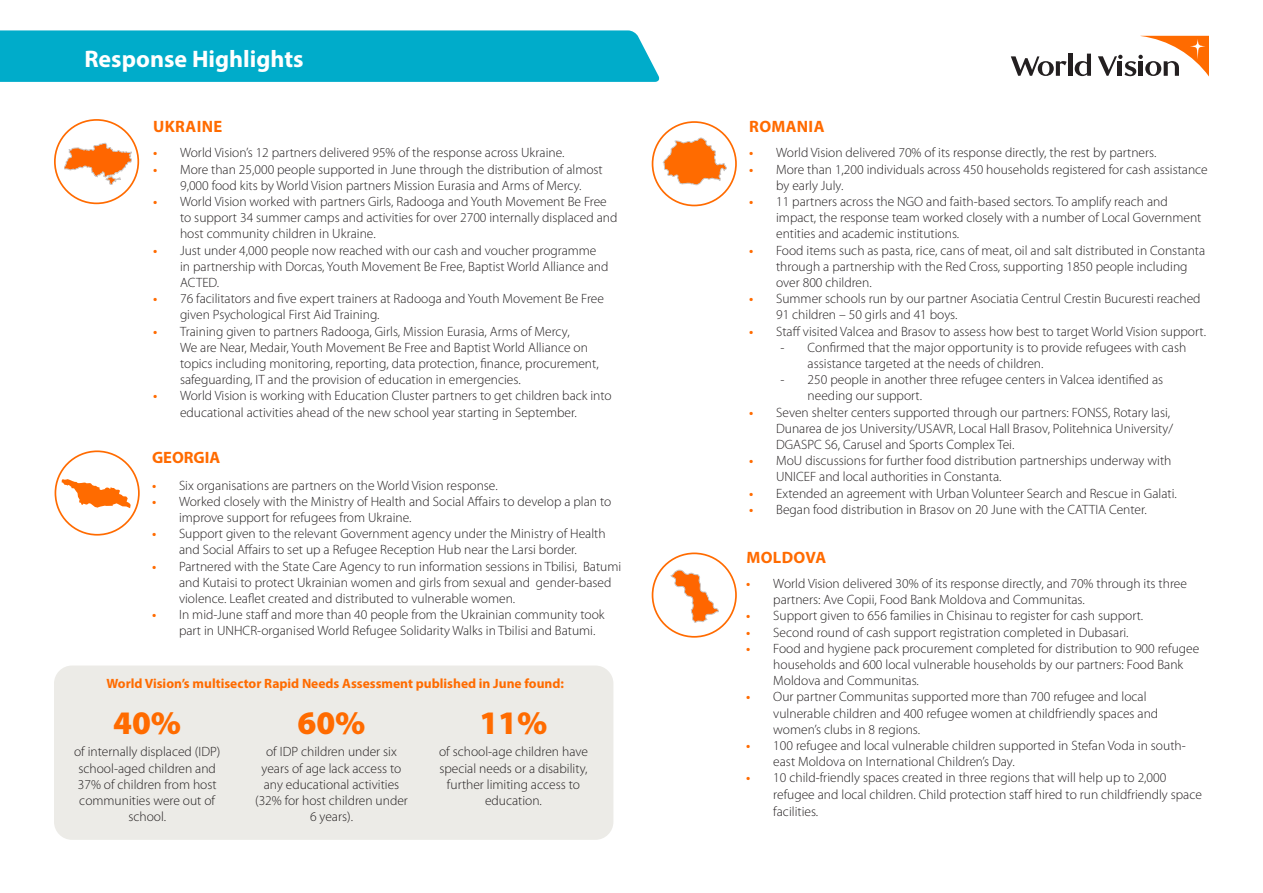
<style>
.page{position:relative;width:1263px;height:893px;background:#fff}
.page>*{position:absolute;margin:0;border:0;box-sizing:border-box;transform-origin:0 0}
.t1{font:900 33px "Myriad Pro";color:#ff6b00}
.t2{font:700 24px "Myriad Pro";color:#fff}
.t3{font:700 16.5px "Myriad Pro";letter-spacing:.02em;color:#ff6b00}
.t4{font:700 16.5px "Myriad Pro";color:#ff6b00}
.t5{font:300 13.5px/16.2px "Myriad Pro";color:#231f20}
.t6{font:700 13.5px "Myriad Pro";color:#ff6b00}
.s1{font-weight:600;color:#ff6b00}
</style>
<div class="page">
<div style="left:54px;top:665px;width:559px;height:175px;background:#ecebe7;border-radius:18px"></div>
<hr style="left:1068px;top:54px;width:4px;height:22px;background:#231f20">
<svg style="left:1011px;top:56px;width:56px;height:20px"></svg>
<svg style="left:1098px;top:36px;width:111px;height:41px"></svg>
<svg style="left:1075px;top:54px;width:16px;height:22px"></svg>
<div style="left:0;top:30px;width:660px;height:52px;background:#00acca"></div>
<svg style="left:663px;top:138px;width:64px;height:47px"></svg>
<svg style="left:65px;top:143px;width:67px;height:44px"></svg>
<svg style="left:671px;top:570px;width:47px;height:53px"></svg>
<svg style="left:61px;top:479px;width:70px;height:29px"></svg>
<div style="left:652px;top:121px;width:85px;height:85px;border:2px solid #ff6b00;border-radius:50%"></div>
<div style="left:54px;top:119px;width:85px;height:85px;border:2px solid #ff6b00;border-radius:50%"></div>
<div style="left:55px;top:450px;width:85px;height:86px;border:2px solid #ff6b00;border-radius:50%"></div>
<div style="left:652px;top:552px;width:85px;height:86px;border:2px solid #ff6b00;border-radius:50%"></div>
<p class="t2" style="left:84px;top:43px;width:221px">Response Highlights</p>
<p class="t3" style="left:153px;top:116px;width:71px">UKRAINE</p>
<p class="t5" style="left:153px;top:145px;width:413px"><span class="s1">•</span> World Vision’s 12 partners delivered 95% of the response across Ukraine.</p>
<p class="t5" style="left:153px;top:161px;width:451px;text-align:center"><span class="s1">•</span> More than 25,000 people supported in June through the distribution of almost<br>9,000 food kits by World Vision partners Mission Eurasia and Arms of Mercy.</p>
<p class="t5" style="left:180px;top:193px;width:439px;text-indent:-27px"><span class="s1">•</span> World Vision worked with partners Girls, Radooga and Youth Movement Be Free to support 34 summer camps and activities for over 2700 internally displaced and host community children in Ukraine.</p>
<p class="t5" style="left:180px;top:242px;width:430px;text-indent:-27px"><span class="s1">•</span> Just under 4,000 people now reached with our cash and voucher programme in partnership with Dorcas, Youth Movement Be Free, Baptist World Alliance and<br>ACTED.</p>
<p class="t5" style="left:180px;top:290px;width:425px;text-indent:-27px"><span class="s1">•</span> 76 facilitators and five expert trainers at Radooga and Youth Movement Be Free given Psychological First Aid Training.</p>
<p class="t5" style="left:180px;top:323px;width:420px;text-indent:-27px"><span class="s1">•</span> Training given to partners Radooga, Girls, Mission Eurasia, Arms of Mercy,<br>We are Near, Medair, Youth Movement Be Free and Baptist World Alliance on topics including monitoring, reporting, data protection, finance, procurement, safeguarding, IT and the provision of education in emergencies.</p>
<p class="t5" style="left:153px;top:388px;width:460px;text-align:center"><span class="s1">•</span> World Vision is working with Education Cluster partners to get children back into educational activities ahead of the new school year starting in September.</p>
<p class="t4" style="left:152px;top:446px;width:70px">GEORGIA</p>
<p class="t5" style="left:152px;top:477px;width:347px"><span class="s1">•</span> Six organisations are partners on the World Vision response.</p>
<p class="t5" style="left:179px;top:493px;width:434px;text-indent:-27px"><span class="s1">•</span> Worked closely with the Ministry of Health and Social Affairs to develop a plan to improve support for refugees from Ukraine.</p>
<p class="t5" style="left:152px;top:525px;width:455px;text-align:center"><span class="s1">•</span> Support given to the relevant Government agency under the Ministry of Health and Social Affairs to set up a Refugee Reception Hub near the Larsi border.</p>
<p class="t5" style="left:179px;top:558px;width:444px;text-indent:-27px"><span class="s1">•</span> Partnered with the State Care Agency to run information sessions in Tbilisi, Batumi and Kutaisi to protect Ukrainian women and girls from sexual and gender-based violence. Leaflet created and distributed to vulnerable women.</p>
<p class="t5" style="left:179px;top:606px;width:427px;text-indent:-27px"><span class="s1">•</span> In mid-June staff and more than 40 people from the Ukrainian community took part in UNHCR-organised World Refugee Solidarity Walks in Tbilisi and Batumi.</p>
<p class="t6" style="left:107px;top:674px;width:459px">World Vision’s multisector Rapid Needs Assessment published in June found:</p>
<p class="t1" style="left:113px;top:701px;width:70px">40%</p>
<p class="t5" style="left:74px;top:744px;width:148px;text-align:center">of internally displaced (IDP) school-aged children and<br>37% of children from host communities were out of school.</p>
<p class="t1" style="left:297px;top:701px;width:70px">60%</p>
<p class="t5" style="left:255px;top:744px;width:154px;text-align:center">of IDP children under six years of age lack access to any educational activities (32% for host children under<br>6 years).</p>
<p class="t1" style="left:479px;top:701px;width:70px">11%</p>
<p class="t5" style="left:439px;top:744px;width:150px;text-align:center">of school-age children have special needs or a disability, further limiting access to education.</p>
<p class="t3" style="left:749px;top:116px;width:77px">ROMANIA</p>
<p class="t5" style="left:749px;top:145px;width:409px"><span class="s1">•</span> World Vision delivered 70% of its response directly, the rest by partners.</p>
<p class="t5" style="left:776px;top:161px;width:433px;text-indent:-27px"><span class="s1">•</span> More than 1,200 individuals across 450 households registered for cash assistance by early July.</p>
<p class="t5" style="left:776px;top:193px;width:427px;text-indent:-27px"><span class="s1">•</span> 11 partners across the NGO and faith-based sectors. To amplify reach and impact, the response team worked closely with a number of Local Government entities and academic institutions.</p>
<p class="t5" style="left:749px;top:242px;width:457px"><span class="s1">•</span> Food items such as pasta, rice, cans of meat, oil and salt distributed in Constanta</p>
<p class="t5" style="left:776px;top:258px;width:413px">through a partnership with the Red Cross, supporting 1850 people including over 800 children.</p>
<p class="t5" style="left:776px;top:290px;width:426px;text-indent:-27px"><span class="s1">•</span> Summer schools run by our partner Asociatia Centrul Crestin Bucuresti reached<br>91 children – 50 girls and 41 boys.</p>
<p class="t5" style="left:749px;top:323px;width:458px"><span class="s1">•</span> Staff visited Valcea and Brasov to assess how best to target World Vision support.</p>
<p class="t5" style="left:808px;top:339px;width:380px;text-indent:-27px">- Confirmed that the major opportunity is to provide refugees with cash assistance targeted at the needs of children.</p>
<p class="t5" style="left:808px;top:371px;width:357px;text-indent:-27px">- 250 people in another three refugee centers in Valcea identified as needing our support.</p>
<p class="t5" style="left:776px;top:404px;width:399px;text-indent:-27px"><span class="s1">•</span> Seven shelter centers supported through our partners: FONSS, Rotary Iasi,<br>Dunarea de jos University/USAVR, Local Hall Brasov, Politehnica University/<br>DGASPC S6, Carusel and Sports Complex Tei.</p>
<p class="t5" style="left:776px;top:452px;width:397px;text-indent:-27px"><span class="s1">•</span> MoU discussions for further food distribution partnerships underway with<br>UNICEF and local authorities in Constanta.</p>
<p class="t5" style="left:749px;top:485px;width:429px"><span class="s1">•</span> Extended an agreement with Urban Volunteer Search and Rescue in Galati.</p>
<p class="t5" style="left:749px;top:501px;width:399px"><span class="s1">•</span> Began food distribution in Brasov on 20 June with the CATTIA Center.</p>
<p class="t3" style="left:746px;top:546px;width:81px">MOLDOVA</p>
<p class="t5" style="left:773px;top:575px;width:415px;text-indent:-27px"><span class="s1">•</span> World Vision delivered 30% of its response directly, and 70% through its three partners: Ave Copii, Food Bank Moldova and Communitas.</p>
<p class="t5" style="left:746px;top:608px;width:398px"><span class="s1">•</span> Support given to 656 families in Chisinau to register for cash support.</p>
<p class="t5" style="left:746px;top:624px;width:384px"><span class="s1">•</span> Second round of cash support registration completed in Dubasari.</p>
<p class="t5" style="left:773px;top:640px;width:427px;text-indent:-27px"><span class="s1">•</span> Food and hygiene pack procurement completed for distribution to 900 refugee households and 600 local vulnerable households by our partners: Food Bank<br>Moldova and Communitas.</p>
<p class="t5" style="left:773px;top:689px;width:386px;text-indent:-27px"><span class="s1">•</span> Our partner Communitas supported more than 700 refugee and local vulnerable children and 400 refugee women at childfriendly spaces and women’s clubs in 8 regions.</p>
<p class="t5" style="left:773px;top:737px;width:414px;text-indent:-27px"><span class="s1">•</span> 100 refugee and local vulnerable children supported in Stefan Voda in south&shy;east Moldova on International Children’s Day.</p>
<p class="t5" style="left:773px;top:769px;width:430px;line-height:16.6px;text-indent:-27px"><span class="s1">•</span> 10 child-friendly spaces created in three regions that will help up to 2,000 refugee and local children. Child protection staff hired to run childfriendly space facilities.</p>
</div>
